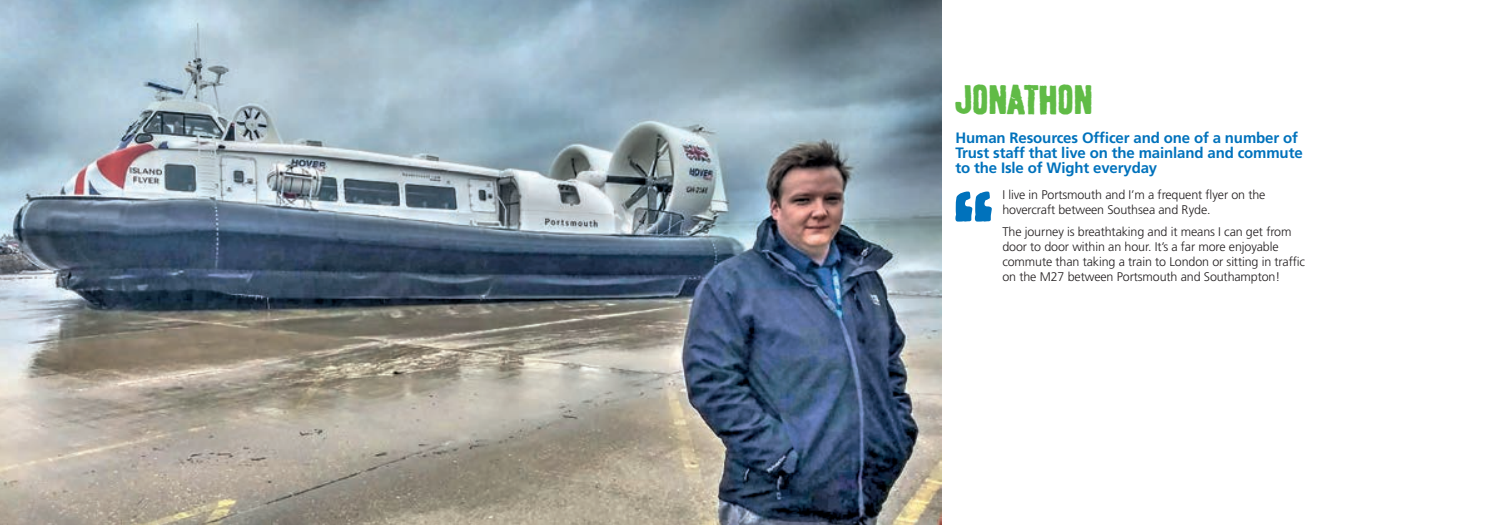
<style>
.page{position:relative;width:1489px;height:525px;background:#fff}
.page>*{position:absolute;margin:0;border:0;box-sizing:border-box;transform-origin:0 0}
.t1{font:41.25px "Safefromharm";letter-spacing:-.04em;color:#60bb46}
.t2{font:700 15px/15px "Frutiger";letter-spacing:-.01em;color:#0072bc}
.t3{font:300 12.5px/15px "Frutiger";letter-spacing:-.01em;color:#231f20}
</style>
<div class="page">
<img style="left:0;top:0;width:941px;height:524px">
<svg style="left:955px;top:191px;width:36px;height:30px"></svg>
<h1 class="t1" style="left:955px;top:79px;width:140px">JONATHON</h1>
<p class="t2" style="left:955px;top:130px;width:349px">Human Resources Officer and one of a number of<br>Trust staff that live on the mainland and commute to the Isle of Wight everyday</p>
<p class="t3" style="left:1002px;top:187px;width:265px">I live in Portsmouth and I’m a frequent flyer on the hovercraft between Southsea and Ryde.</p>
<p class="t3" style="left:1002px;top:224px;width:304px">The journey is breathtaking and it means I can get from door to door within an hour. It’s a far more enjoyable commute than taking a train to London or sitting in traffic on the M27 between Portsmouth and Southampton!</p>
</div>
